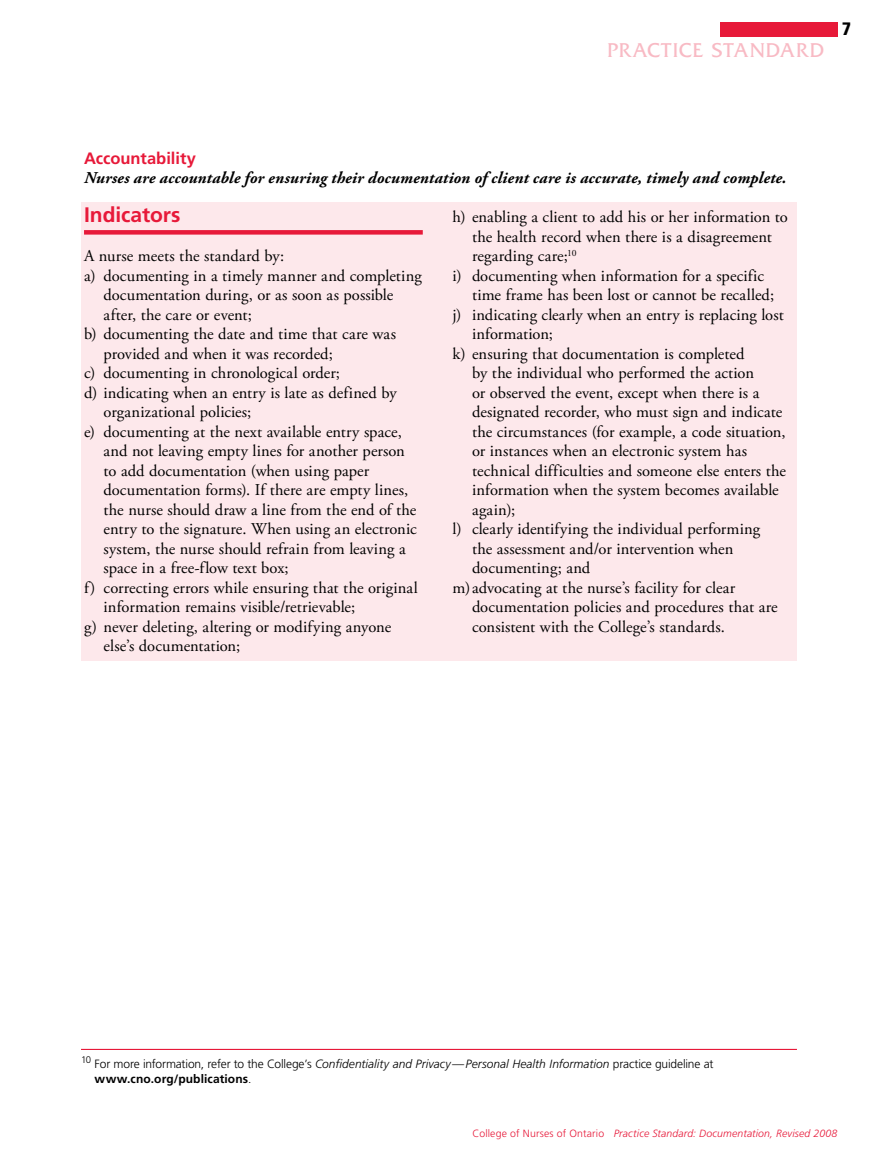
<style>
.page{position:relative;width:878px;height:1161px;background:#fff}
.page>*{position:absolute;margin:0;border:0;box-sizing:border-box;transform-origin:0 0}
.t1{font:21px "Friz Quadrata Std";letter-spacing:.045em;color:#f8bac4}
.t2{font:700 21px "Frutiger LT Std";letter-spacing:-.005em;color:#e71939}
.t3{font:900 condensed 18px "Frutiger LT Std";color:#000}
.t4{font:16.5px "Adobe Garamond Pro";letter-spacing:.005em;color:#000}
.t5{font:italic 700 16.5px "Adobe Garamond Pro";letter-spacing:.01em;color:#000}
.t6{font:700 16.5px "Frutiger LT Std";letter-spacing:-.005em;color:#e71939}
.t7{font:300 12px/15px "Frutiger LT Std";letter-spacing:-.015em;color:#000}
.t8{font:italic 300 10.5px "Frutiger LT Std";letter-spacing:.01em;color:#e71939}
.t9{font:300 9.6px "Frutiger LT Std";color:#000}
.s1{font-style:italic}
.s2{font-weight:700}
.s3{font-style:normal}
</style>
<div class="page">
<div style="left:719px;top:24px;width:118px;height:13px;background:#e71939"></div>
<div style="left:719px;top:22px;width:118px;height:14px;background:#e71939"></div>
<div style="left:81px;top:202px;width:715px;height:459px;background:#fde8eb"></div>
<div style="left:84px;top:230px;width:339px;height:5px;background:#e71939"></div>
<hr style="left:81px;top:1049px;width:715px;height:1px;background:#e71939">
<p class="t1" style="left:607px;top:39px;width:218px">PRACTICE STANDARD</p>
<p class="t3" style="left:842px;top:18px;width:11px">7</p>
<p class="t6" style="left:84px;top:148px;width:113px">Accountability</p>
<p class="t5" style="left:84px;top:168px;width:704px">Nurses are accountable for ensuring their documentation of client care is accurate, timely and complete.</p>
<p class="t2" style="left:84px;top:202px;width:98px">Indicators</p>
<p class="t4" style="left:84px;top:246px;width:201px">A nurse meets the standard by:</p>
<p class="t4" style="left:84px;top:265px;width:339px">a) documenting in a timely manner and completing</p>
<p class="t4" style="left:104px;top:285px;width:291px">documentation during, or as soon as possible</p>
<p class="t4" style="left:104px;top:304px;width:150px">after, the care or event;</p>
<p class="t4" style="left:84px;top:324px;width:313px">b) documenting the date and time that care was</p>
<p class="t4" style="left:104px;top:343px;width:231px">provided and when it was recorded;</p>
<p class="t4" style="left:84px;top:363px;width:257px">c) documenting in chronological order;</p>
<p class="t4" style="left:84px;top:382px;width:314px">d) indicating when an entry is late as defined by</p>
<p class="t4" style="left:104px;top:402px;width:149px">organizational policies;</p>
<p class="t4" style="left:84px;top:421px;width:319px">e) documenting at the next available entry space,</p>
<p class="t4" style="left:104px;top:441px;width:303px">and not leaving empty lines for another person</p>
<p class="t4" style="left:104px;top:460px;width:267px">to add documentation (when using paper</p>
<p class="t4" style="left:104px;top:480px;width:306px">documentation forms). If there are empty lines,</p>
<p class="t4" style="left:104px;top:499px;width:314px">the nurse should draw a line from the end of the</p>
<p class="t4" style="left:104px;top:519px;width:315px">entry to the signature. When using an electronic</p>
<p class="t4" style="left:104px;top:538px;width:303px">system, the nurse should refrain from leaving a</p>
<p class="t4" style="left:104px;top:558px;width:187px">space in a free-flow text box;</p>
<p class="t4" style="left:84px;top:577px;width:335px">f) correcting errors while ensuring that the original</p>
<p class="t4" style="left:104px;top:597px;width:253px">information remains visible/retrievable;</p>
<p class="t4" style="left:84px;top:616px;width:309px">g) never deleting, altering or modifying anyone</p>
<p class="t4" style="left:104px;top:636px;width:138px">else’s documentation;</p>
<p class="t4" style="left:452px;top:207px;width:337px">h) enabling a client to add his or her information to</p>
<p class="t4" style="left:472px;top:226px;width:301px">the health record when there is a disagreement</p>
<p class="t4" style="left:472px;top:246px;width:106px">regarding care;<sup>10</sup></p>
<p class="t4" style="left:452px;top:265px;width:313px">i) documenting when information for a specific</p>
<p class="t4" style="left:472px;top:285px;width:304px">time frame has been lost or cannot be recalled;</p>
<p class="t4" style="left:452px;top:304px;width:333px">j) indicating clearly when an entry is replacing lost</p>
<p class="t4" style="left:472px;top:324px;width:82px">information;</p>
<p class="t4" style="left:452px;top:343px;width:293px">k) ensuring that documentation is completed</p>
<p class="t4" style="left:472px;top:363px;width:283px">by the individual who performed the action</p>
<p class="t4" style="left:472px;top:382px;width:289px">or observed the event, except when there is a</p>
<p class="t4" style="left:472px;top:402px;width:312px">designated recorder, who must sign and indicate</p>
<p class="t4" style="left:472px;top:421px;width:315px">the circumstances (for example, a code situation,</p>
<p class="t4" style="left:472px;top:441px;width:277px">or instances when an electronic system has</p>
<p class="t4" style="left:472px;top:460px;width:315px">technical difficulties and someone else enters the</p>
<p class="t4" style="left:472px;top:480px;width:308px">information when the system becomes available</p>
<p class="t4" style="left:472px;top:499px;width:45px">again);</p>
<p class="t4" style="left:452px;top:519px;width:309px">l) clearly identifying the individual performing</p>
<p class="t4" style="left:472px;top:538px;width:263px">the assessment and/or intervention when</p>
<p class="t4" style="left:472px;top:558px;width:120px">documenting; and</p>
<p class="t4" style="left:452px;top:577px;width:284px">m)advocating at the nurse’s facility for clear</p>
<p class="t4" style="left:472px;top:597px;width:307px">documentation policies and procedures that are</p>
<p class="t4" style="left:472px;top:616px;width:254px">consistent with the College’s standards.</p>
<p class="t9" style="left:81px;top:1054px;width:12px">10</p>
<p class="t7" style="left:95px;top:1057px;width:620px">For more information, refer to the College’s <span class="s1">Confidentiality and Privacy—Personal Health Information</span> practice guideline at <span class="s2">www.cno.org/publications</span>.</p>
<p class="t8" style="left:472px;top:1128px;width:366px"><span class="s3">College of Nurses of Ontario</span> Practice Standard: Documentation, Revised 2008</p>
</div>
